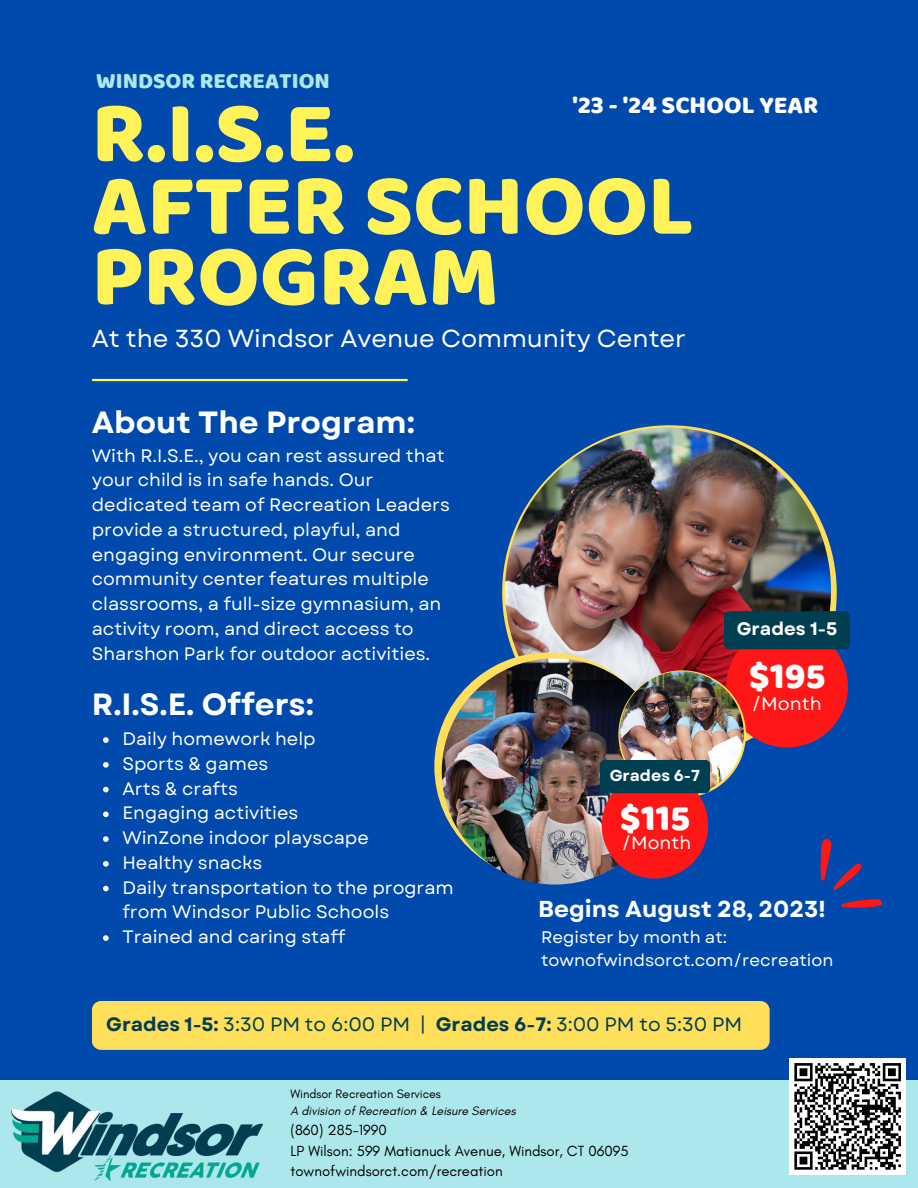
<style>
.page{position:relative;width:918px;height:1188px;background:#004aad}
.page>*{position:absolute;margin:0;border:0;box-sizing:border-box;transform-origin:0 0}
.t1{font:88.65px/70.7px "Baloo Bhai";color:#fff359}
.t2{font:37.5px "Baloo Bhai";color:#fff}
.t3{font:700 30.75px "Garet";color:#fff}
.t4{font:25.05px "Baloo Bhai";color:#fff}
.t5{font:24.6px "Garet";color:#fff}
.t6{font:700 23.1px "Garet";color:#fff}
.t7{font:22.65px "Baloo Bhai";color:#ace8eb}
.t8{font:19.35px "Garet";color:#003e51}
.t9{font:700 18.15px "Garet";color:#fff}
.t10{font:18.15px "Garet";color:#fff}
.t11{font:18px/24.8px "Garet";color:#fff}
.t12{font:16.8px/23.1px "Garet";color:#fff}
.t13{font:700 15.9px "Garet";color:#fff}
.t14{font:15px/20.7px "Glacial Indifference";color:#000}
.t15{font:italic 12.45px "Glacial Indifference";color:#000}
.t16{font:12.45px "Glacial Indifference";color:#000}
.s1{font-weight:700}
</style>
<div class="page">
<hr style="left:93px;top:379px;width:314px;height:2px;background:#fff359">
<img style="left:505px;top:428px;width:326px;height:326px;border-radius:50%">
<div style="left:434px;top:653px;width:228px;height:227px;background:#ffde59;border-radius:50%"></div>
<img style="left:442px;top:658px;width:226px;height:227px;border-radius:50%">
<div style="left:726px;top:626px;width:122px;height:122px;background:#ff1616;border-radius:50%"></div>
<div style="left:724px;top:611px;width:126px;height:38px;background:#003e51;border-radius:6px"></div>
<svg style="left:618px;top:670px;width:128px;height:128px"></svg>
<img style="left:620px;top:671px;width:124px;height:125px;border-radius:50%">
<div style="left:602px;top:772px;width:106px;height:107px;background:#ff1616;border-radius:50%"></div>
<div style="left:600px;top:760px;width:110px;height:33px;background:#003e51;border-radius:5px"></div>
<div style="left:92px;top:1001px;width:678px;height:49px;background:#ffde59;border-radius:9px"></div>
<div style="left:0;top:1080px;width:918px;height:108px;background:#ace8eb"></div>
<img style="left:11px;top:1091px;width:251px;height:91px">
<svg style="left:820px;top:839px;width:62px;height:69px"></svg>
<div style="left:789px;top:1058px;width:117px;height:117px;background:#fff"></div>
<svg style="left:794px;top:1063px;width:107px;height:107px"></svg>
<svg style="left:103px;top:737px;width:6px;height:6px"></svg>
<svg style="left:103px;top:762px;width:6px;height:6px"></svg>
<svg style="left:103px;top:787px;width:6px;height:5px"></svg>
<svg style="left:103px;top:812px;width:6px;height:5px"></svg>
<svg style="left:103px;top:836px;width:6px;height:6px"></svg>
<svg style="left:103px;top:861px;width:6px;height:6px"></svg>
<svg style="left:103px;top:886px;width:6px;height:5px"></svg>
<svg style="left:103px;top:935px;width:6px;height:6px"></svg>
<p class="t7" style="left:96px;top:67px;width:235px">WINDSOR RECREATION</p>
<h1 class="t1" style="left:92px;top:95px;width:265px">R.I.S.E.</h1>
<h3 class="t4" style="left:572px;top:89px;width:248px">'23 - '24 SCHOOL YEAR</h3>
<h1 class="t1" style="left:92px;top:168px;width:603px">AFTER SCHOOL<br>PROGRAM</h1>
<h3 class="t5" style="left:92px;top:324px;width:596px">At the 330 Windsor Avenue Community Center</h3>
<h3 class="t3" style="left:92px;top:403px;width:325px">About The Program:</h3>
<p class="t11" style="left:92px;top:444px;width:360px">With R.I.S.E., you can rest assured that your child is in safe hands. Our dedicated team of Recreation Leaders provide a structured, playful, and engaging environment. Our secure community center features multiple classrooms, a full-size gymnasium, an activity room, and direct access to Sharshon Park for outdoor activities.</p>
<h3 class="t3" style="left:92px;top:685px;width:224px">R.I.S.E. Offers:</h3>
<p class="t11" style="left:122px;top:727px;width:333px">Daily homework help<br>Sports &amp; games<br>Arts &amp; crafts<br>Engaging activities<br>WinZone indoor playscape<br>Healthy snacks<br>Daily transportation to the program from Windsor Public Schools<br>Trained and caring staff</p>
<p class="t9" style="left:737px;top:617px;width:102px">Grades 1-5</p>
<p class="t13" style="left:610px;top:765px;width:92px">Grades 6-7</p>
<h2 class="t2" style="left:620px;top:795px;width:72px">$115</h2>
<p class="t11" style="left:622px;top:831px;width:71px">/Month</p>
<h2 class="t2" style="left:749px;top:653px;width:78px">$195</h2>
<p class="t10" style="left:752px;top:692px;width:71px">/Month</p>
<p class="t6" style="left:538px;top:894px;width:289px">Begins August 28, 2023!</p>
<p class="t12" style="left:541px;top:926px;width:294px">Register by month at: townofwindsorct.com/recreation</p>
<p class="t8" style="left:106px;top:1012px;width:638px"><span class="s1">Grades 1-5:</span> 3:30 PM to 6:00 PM | <span class="s1">Grades 6-7:</span> 3:00 PM to 5:30 PM</p>
<p class="t16" style="left:290px;top:1087px;width:152px">Windsor Recreation Services</p>
<p class="t15" style="left:290px;top:1104px;width:227px">A division of Recreation &amp; Leisure Services</p>
<p class="t14" style="left:290px;top:1120px;width:340px">(860) 285-1990<br>LP Wilson: 599 Matianuck Avenue, Windsor, CT 06095 townofwindsorct.com/recreation</p>
</div>
